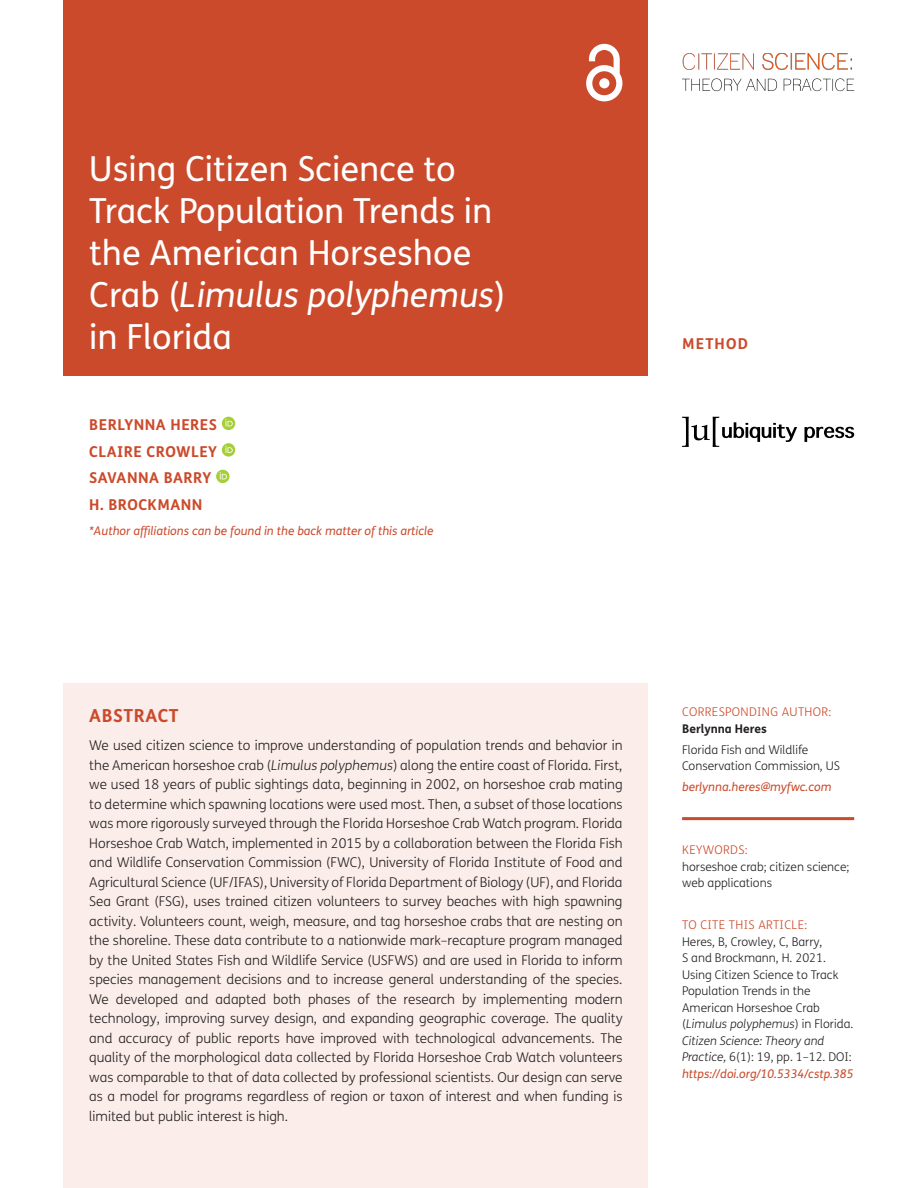
<style>
.page{position:relative;width:918px;height:1188px;background:#fff}
.page>*{position:absolute;margin:0;border:0;box-sizing:border-box;transform-origin:0 0}
.Article_Title{font:34.5px/42px "FS Me";color:#fff}
.Abstract_Heading{font:700 18px "FS Me";letter-spacing:.03em;color:#cb4a2b}
.Cover_Authors{font:700 15px "FS Me";letter-spacing:.03em;color:#cb4a2b}
.Article_Type{font:700 15px "FS Me";letter-spacing:.075em;color:#cb4a2b}
.Abstract_Copy{font:300 13.5px/19.5px "FS Me";color:#231f20;text-align:justify}
.Meta{font:300 12px/16.5px "FS Me";color:#231f20}
.Meta-2{font:italic 12px "FS Me";color:#cb4a2b}
.Meta_Titles{font:300 12px "FS Me";letter-spacing:.03em;color:#cb4a2b}
.Meta-3{font:700 12px "FS Me";color:#231f20}
.Meta_Titles_-_Rule_A{font:300 12px "FS Me";letter-spacing:.03em;color:#cb4a2b}
.s1{font-style:italic}
.s2{font-weight:400;font-style:italic;color:#cb4a2b}
</style>
<div class="page">
<div style="left:64px;top:0;width:584px;height:376px;background:#cb4a2b"></div>
<svg style="left:586px;top:44px;width:36px;height:57px"></svg>
<svg style="left:804px;top:427px;width:50px;height:15px"></svg>
<svg style="left:682px;top:417px;width:115px;height:30px"></svg>
<img style="left:682px;top:54px;width:172px;height:38px">
<div style="left:64px;top:683px;width:584px;height:505px;background:#faedea"></div>
<hr style="left:682px;top:817px;width:172px;height:3px;background:#cb4a2b">
<svg style="left:222px;top:417px;width:13px;height:13px"></svg>
<svg style="left:225px;top:419px;width:8px;height:7px"></svg>
<div style="left:222px;top:443px;width:13px;height:14px;background:#a6ce39;border-radius:50%"></div>
<svg style="left:225px;top:446px;width:8px;height:7px"></svg>
<svg style="left:216px;top:470px;width:13px;height:13px"></svg>
<svg style="left:220px;top:472px;width:7px;height:7px"></svg>
<p class="Article_Title" style="left:89px;top:148px;width:418px">Using Citizen Science to<br>Track Population Trends in the American Horseshoe<br>Crab (<span class="s1">Limulus polyphemus</span>) in Florida</p>
<p class="Cover_Authors" style="left:89px;top:415px;width:129px">BERLYNNA HERES</p>
<p class="Cover_Authors" style="left:89px;top:442px;width:129px">CLAIRE CROWLEY</p>
<p class="Cover_Authors" style="left:89px;top:468px;width:124px">SAVANNA BARRY</p>
<p class="Cover_Authors" style="left:89px;top:495px;width:115px">H. BROCKMANN</p>
<p class="Meta-2" style="left:89px;top:523px;width:346px">*Author affiliations can be found in the back matter of this article</p>
<p class="Article_Type" style="left:682px;top:334px;width:67px">METHOD</p>
<p class="Abstract_Heading" style="left:89px;top:705px;width:91px">ABSTRACT</p>
<p class="Abstract_Copy" style="left:89px;top:736px;width:535px">We used citizen science to improve understanding of population trends and behavior in the American horseshoe crab (<span class="s1">Limulus polyphemus</span>) along the entire coast of Florida. First, we used 18 years of public sightings data, beginning in 2002, on horseshoe crab mating to determine which spawning locations were used most. Then, a subset of those locations was more rigorously surveyed through the Florida Horseshoe Crab Watch program. Florida Horseshoe Crab Watch, implemented in 2015 by a collaboration between the Florida Fish and Wildlife Conservation Commission (FWC), University of Florida Institute of Food and Agricultural Science (UF/IFAS), University of Florida Department of Biology (UF), and Florida Sea Grant (FSG), uses trained citizen volunteers to survey beaches with high spawning activity. Volunteers count, weigh, measure, and tag horseshoe crabs that are nesting on the shoreline. These data contribute to a nationwide mark–recapture program managed by the United States Fish and Wildlife Service (USFWS) and are used in Florida to inform species management decisions and to increase general understanding of the species.<br>We developed and adapted both phases of the research by implementing modern technology, improving survey design, and expanding geographic coverage. The quality and accuracy of public reports have improved with technological advancements. The quality of the morphological data collected by Florida Horseshoe Crab Watch volunteers was comparable to that of data collected by professional scientists. Our design can serve as a model for programs regardless of region or taxon of interest and when funding is limited but public interest is high.</p>
<p class="Meta_Titles" style="left:682px;top:705px;width:151px">CORRESPONDING AUTHOR:</p>
<p class="Meta-3" style="left:682px;top:721px;width:86px">Berlynna Heres</p>
<p class="Meta" style="left:682px;top:741px;width:159px">Florida Fish and Wildlife<br>Conservation Commission, US</p>
<p class="Meta-2" style="left:682px;top:780px;width:151px">berlynna.heres@myfwc.com</p>
<p class="Meta_Titles_-_Rule_A" style="left:682px;top:843px;width:67px">KEYWORDS:</p>
<p class="Meta" style="left:682px;top:859px;width:169px">horseshoe crab; citizen science; web applications</p>
<p class="Meta_Titles" style="left:682px;top:918px;width:127px">TO CITE THIS ARTICLE:</p>
<p class="Meta" style="left:682px;top:934px;width:173px">Heres, B, Crowley, C, Barry,<br>S and Brockmann, H. 2021.<br>Using Citizen Science to Track<br>Population Trends in the<br>American Horseshoe Crab (<span class="s1">Limulus polyphemus</span>) in Florida.<br><span class="s1">Citizen Science: Theory and<br>Practice,</span> 6(1): 19, pp. 1–12. DOI: <span class="s2">https://doi.org/10.5334/cstp.385</span></p>
</div>
